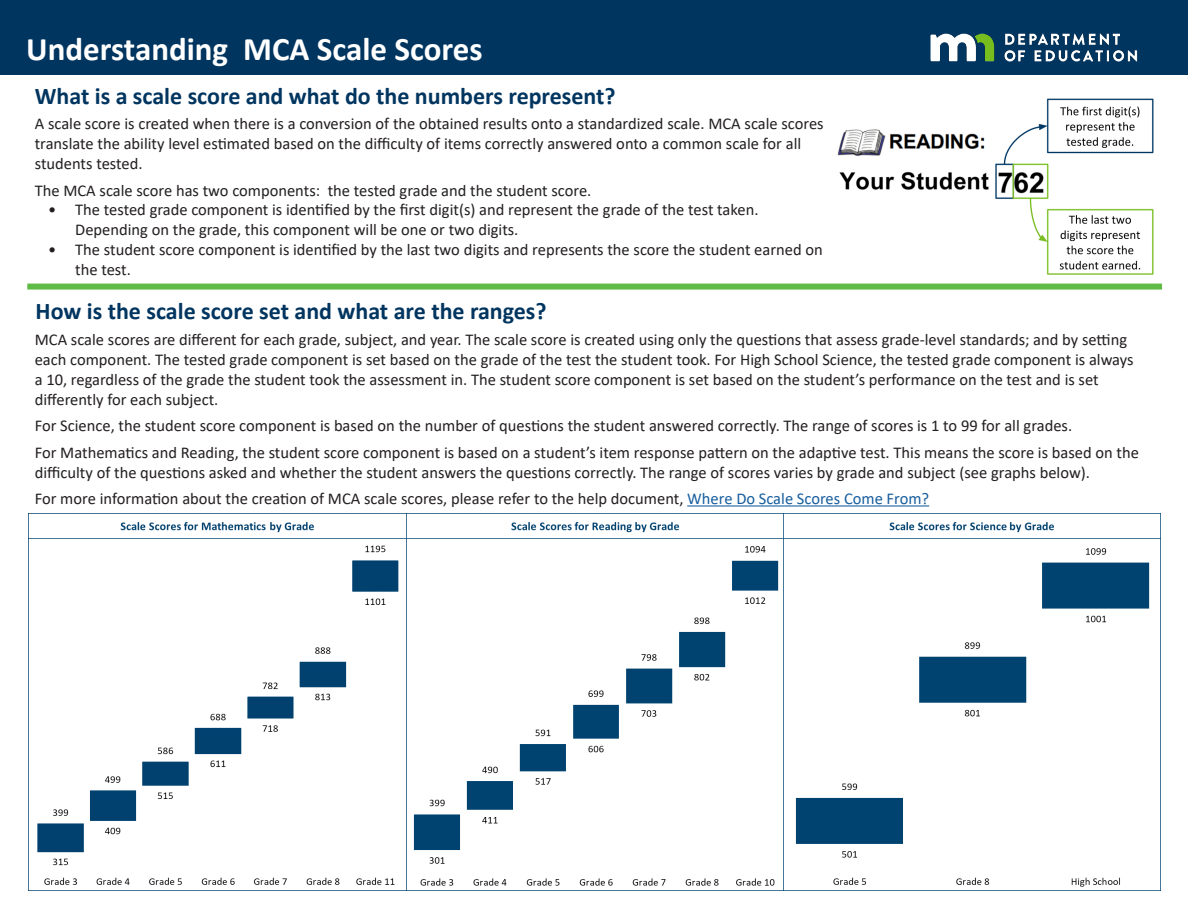
<style>
.page{position:relative;width:1188px;height:918px;background:#fff}
.page>*{position:absolute;margin:0;border:0;box-sizing:border-box;transform-origin:0 0}
.t1{font:700 33px "Calibri";color:#fff}
.t2{font:700 24px "Calibri";color:#003560}
.t3{font:16.5px/19.8px "Calibri";color:#231f20}
.s1{color:#175d9e}
</style>
<div class="page">
<div style="left:0;top:0;width:1188px;height:75px;background:#003560"></div>
<div style="left:27px;top:284px;width:1135px;height:6px;background:#60bb46"></div>
<img style="left:930px;top:33px;width:208px;height:29px">
<img style="left:837px;top:98px;width:317px;height:177px">
<hr style="left:687px;top:505px;width:242px;height:2px;background:#175d9e">
<img style="left:28px;top:513px;width:1133px;height:378px">
<h1 class="t1" style="left:26px;top:26px;width:458px">Understanding MCA Scale Scores</h1>
<h2 class="t2" style="left:35px;top:79px;width:582px">What is a scale score and what do the numbers represent?</h2>
<p class="t3" style="left:35px;top:114px;width:790px">A scale score is created when there is a conversion of the obtained results onto a standardized scale. MCA scale scores translate the ability level estimated based on the difficulty of items correctly answered onto a common scale for all students tested.</p>
<p class="t3" style="left:35px;top:180px;width:558px">The MCA scale score has two components: the tested grade and the student score.</p>
<p class="t3" style="left:75px;top:200px;width:685px;text-indent:-27px">• The tested grade component is identified by the first digit(s) and represent the grade of the test taken.<br>Depending on the grade, this component will be one or two digits.</p>
<p class="t3" style="left:75px;top:239px;width:749px;text-indent:-27px">• The student score component is identified by the last two digits and represents the score the student earned on the test.</p>
<h2 class="t2" style="left:36px;top:294px;width:513px">How is the scale score set and what are the ranges?</h2>
<p class="t3" style="left:35px;top:329px;width:1100px">MCA scale scores are different for each grade, subject, and year. The scale score is created using only the questions that assess grade-level standards; and by setting each component. The tested grade component is set based on the grade of the test the student took. For High School Science, the tested grade component is always a 10, regardless of the grade the student took the assessment in. The student score component is set based on the student’s performance on the test and is set differently for each subject.</p>
<p class="t3" style="left:35px;top:415px;width:1039px">For Science, the student score component is based on the number of questions the student answered correctly. The range of scores is 1 to 99 for all grades.</p>
<p class="t3" style="left:35px;top:442px;width:1106px">For Mathematics and Reading, the student score component is based on a student’s item response pattern on the adaptive test. This means the score is based on the difficulty of the questions asked and whether the student answers the questions correctly. The range of scores varies by grade and subject (see graphs below).</p>
<p class="t3" style="left:35px;top:488px;width:896px">For more information about the creation of MCA scale scores, please refer to the help document, <span class="s1">Where Do Scale Scores Come From?</span></p>
</div>
